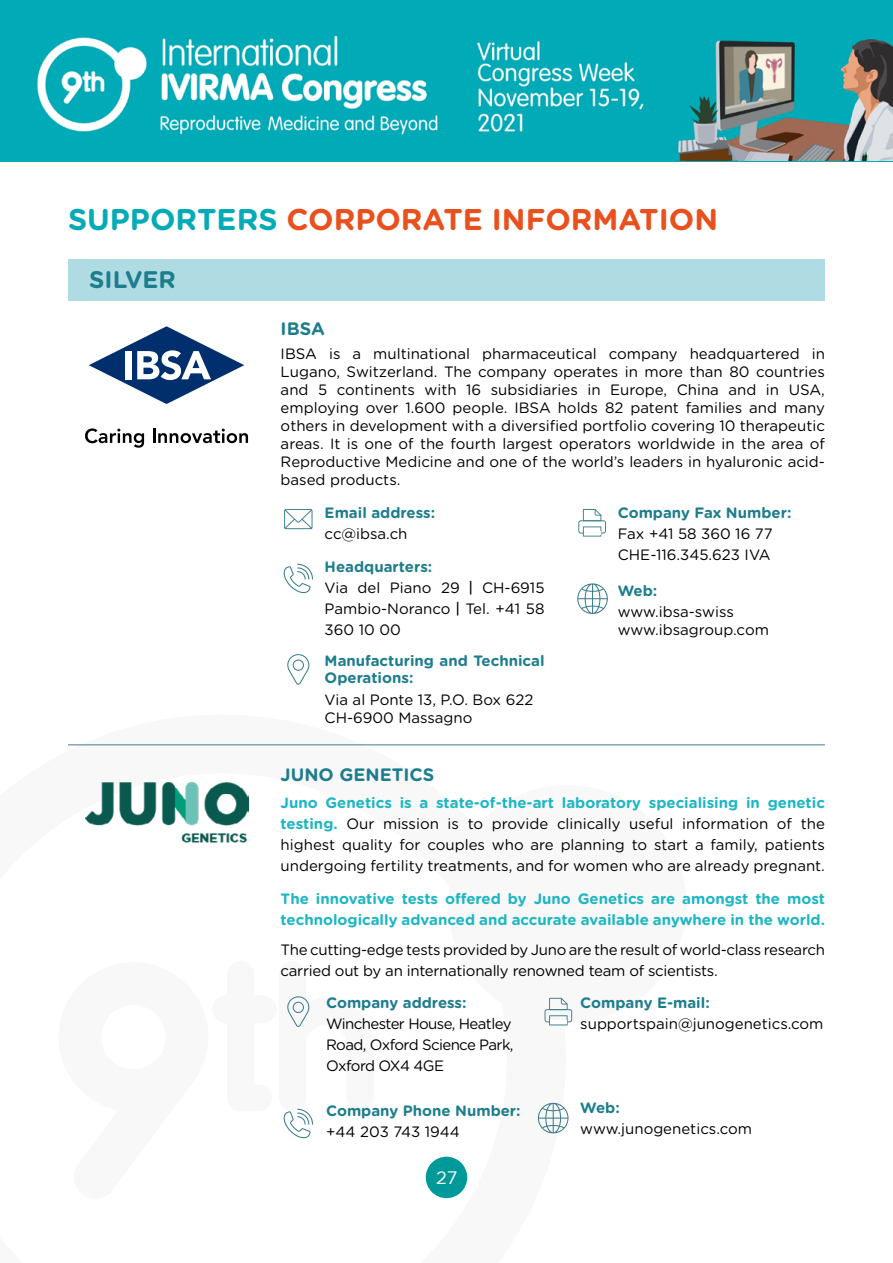
<style>
.page{position:relative;width:893px;height:1263px;background:#fff}
.page>*{position:absolute;margin:0;border:0;box-sizing:border-box;transform-origin:0 0}
.t1{font:700 30px "Gotham Rounded";color:#e8501d}
.t2{font:700 24px "Gotham Rounded";color:#1e7d8d}
.t3{font:700 18px "Gotham Rounded";color:#1e7d8d}
.t4{font:18px "Gotham";color:#fff}
.t5{font:15px/18px "Gotham Rounded";letter-spacing:-.005em;color:#000}
.t6{font:700 15px/16.5px "Gotham Rounded";color:#1e7d8d}
.t7{font:700 15px/21px "Gotham Rounded";color:#1eb6c4}
.t8{font:15px/21px "Gotham Rounded";letter-spacing:-.04em;color:#000}
.s1{color:#04aab6}
.s2{font-weight:700;color:#1e7d8d}
.s3{font-family:"Muller"}
.s4{font-weight:700;color:#1eb6c4}
</style>
<div class="page">
<div style="left:0;top:0;width:893px;height:162px;background:#00aab7"></div>
<img style="left:37px;top:35px;width:856px;height:126px">
<svg style="left:68px;top:744px;width:618px;height:455px"></svg>
<div style="left:68px;top:259px;width:757px;height:42px;background:#afdce3"></div>
<svg style="left:89px;top:326px;width:155px;height:78px"></svg>
<svg style="left:85px;top:428px;width:59px;height:20px"></svg>
<svg style="left:153px;top:429px;width:95px;height:14px"></svg>
<svg style="left:577px;top:583px;width:31px;height:31px"></svg>
<svg style="left:538px;top:1103px;width:30px;height:30px"></svg>
<svg style="left:287px;top:654px;width:22px;height:31px"></svg>
<svg style="left:283px;top:564px;width:30px;height:29px"></svg>
<svg style="left:68px;top:961px;width:306px;height:238px"></svg>
<svg style="left:284px;top:509px;width:28px;height:20px"></svg>
<svg style="left:578px;top:509px;width:28px;height:28px"></svg>
<hr style="left:584px;top:531px;width:17px;height:4px;background:#fff">
<svg style="left:544px;top:998px;width:28px;height:27px"></svg>
<hr style="left:550px;top:1020px;width:17px;height:3px;background:#fff">
<hr style="left:68px;top:745px;width:757px;height:1px;background:#3c7d8d">
<img style="left:85px;top:782px;width:163px;height:65px">
<h1 class="t1" style="left:68px;top:198px;width:651px"><span class="s1">SUPPORTERS</span> CORPORATE INFORMATION</h1>
<h2 class="t2" style="left:89px;top:262px;width:88px">SILVER</h2>
<p class="t3" style="left:281px;top:315px;width:46px">IBSA</p>
<p class="t5" style="left:281px;top:344px;width:546px;text-align:justify">IBSA is a multinational pharmaceutical company headquartered in Lugano, Switzerland. The company operates in more than 80 countries and 5 continents with 16 subsidiaries in Europe, China and in USA, employing over 1.600 people. IBSA holds 82 patent families and many others in development with a diversified portfolio covering 10 therapeutic areas. It is one of the fourth largest operators worldwide in the area of Reproductive Medicine and one of the world’s leaders in hyaluronic acid&shy;based products.</p>
<p class="t6" style="left:325px;top:504px;width:112px">Email address:</p>
<p class="t5" style="left:325px;top:524px;width:84px">cc@ibsa.ch</p>
<p class="t5" style="left:325px;top:555px;width:221px;line-height:21px"><span class="s2">Headquarters:<br></span>Via del Piano 29 <span class="s3">|</span> CH-6915<br>Pambio-Noranco <span class="s3">|</span> Tel. +41 58<br>360 10 00</p>
<p class="t6" style="left:325px;top:652px;width:221px">Manufacturing and Technical<br>Operations:</p>
<p class="t5" style="left:325px;top:690px;width:210px">Via al Ponte 13, P.O. Box 622<br>CH-6900 Massagno</p>
<p class="t6" style="left:618px;top:504px;width:175px">Company Fax Number:</p>
<p class="t5" style="left:618px;top:522px;width:156px;line-height:21px">Fax +41 58 360 16 77<br>CHE-116.345.623 IVA</p>
<p class="t6" style="left:618px;top:582px;width:41px">Web:</p>
<p class="t5" style="left:618px;top:602px;width:153px">www.ibsa-swiss www.ibsagroup.com</p>
<p class="t3" style="left:281px;top:761px;width:155px">JUNO GENETICS</p>
<p class="t5" style="left:281px;top:791px;width:546px;line-height:21px;text-align:justify"><span class="s4">Juno Genetics is a state-of-the-art laboratory specialising in genetic testing.</span> Our mission is to provide clinically useful information of the highest quality for couples who are planning to start a family, patients undergoing fertility treatments, and for women who are already pregnant.</p>
<p class="t7" style="left:281px;top:887px;width:546px">The innovative tests offered by Juno Genetics are amongst the most technologically advanced and accurate available anywhere in the world.</p>
<p class="t5" style="left:281px;top:938px;width:546px;line-height:21px">The cutting-edge tests provided by Juno are the result of world-class research carried out by an internationally renowned team of scientists.</p>
<p class="t6" style="left:326px;top:994px;width:142px">Company address:</p>
<p class="t8" style="left:326px;top:1013px;width:189px">Winchester House, Heatley<br>Road, Oxford Science Park,<br>Oxford OX4 4GE</p>
<p class="t6" style="left:326px;top:1102px;width:196px">Company Phone Number:</p>
<p class="t5" style="left:326px;top:1122px;width:135px">+44 203 743 1944</p>
<p class="t6" style="left:580px;top:994px;width:131px">Company E-mail:</p>
<p class="t5" style="left:580px;top:1014px;width:245px">supportspain@junogenetics.com</p>
<p class="t6" style="left:580px;top:1099px;width:41px">Web:</p>
<p class="t5" style="left:580px;top:1119px;width:173px">www.junogenetics.com</p>
<p class="t4" style="left:436px;top:1166px;width:23px">27</p>
</div>
